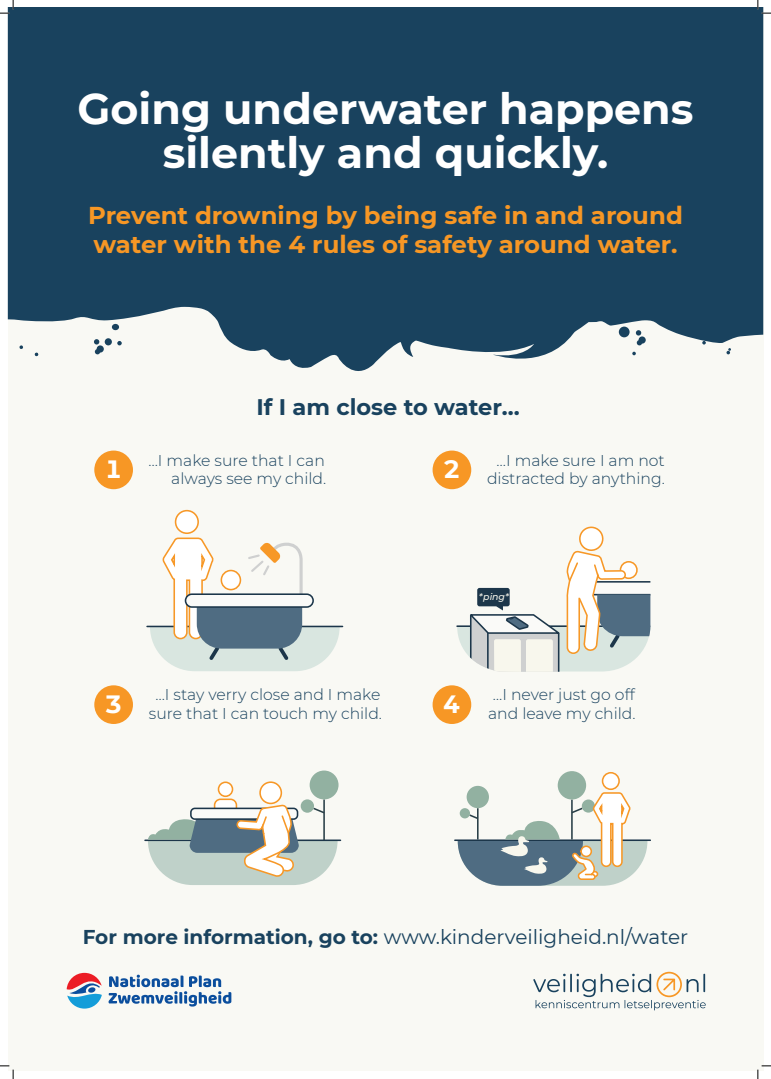
<style>
.page{position:relative;width:771px;height:1079px;background:#fff}
.page>*{position:absolute;margin:0;border:0;box-sizing:border-box;transform-origin:0 0}
.t1{font:700 42.75px/43.9px "Montserrat";color:#fff;text-align:center}
.t2{font:700 25px "Montserrat";color:#fff}
.t3{font:700 24.38px/29.2px "Montserrat";color:#f79725}
.t4{font:700 22.5px "Montserrat";color:#19425e}
.t5{font:20px "Montserrat";color:#19425e}
.t6{font:300 15.62px/18.8px "Montserrat";color:#19425e;text-align:right}
.t7{font:italic 500 9.38px "Montserrat";color:#f8f7ed}
.s1{font-weight:700}
</style>
<div class="page">
<div style="left:8px;top:8px;width:755px;height:1063px;background:#f9f9f4"></div>
<svg style="left:8px;top:8px;width:755px;height:363px;background:#2d526b"></svg>
<svg style="left:726px;top:348px;width:4px;height:6px"></svg>
<svg style="left:635px;top:330px;width:10px;height:15px"></svg>
<svg style="left:533px;top:971px;width:172px;height:39px"></svg>
<div style="left:94px;top:450px;width:39px;height:39px;background:#f79725;border-radius:50%"></div>
<div style="left:432px;top:450px;width:39px;height:39px;background:#f79725;border-radius:50%"></div>
<div style="left:94px;top:685px;width:39px;height:39px;background:#f79725;border-radius:50%"></div>
<div style="left:432px;top:685px;width:39px;height:39px;background:#f79725;border-radius:50%"></div>
<hr style="left:147px;top:625px;width:195px;height:2px;background:#1c364a">
<div style="left:175px;top:510px;width:23px;height:23px;background:#fff;border-radius:50%"></div>
<div style="left:175px;top:510px;width:24px;height:24px;border:2px solid #f79827;border-radius:50%"></div>
<svg style="left:150px;top:537px;width:189px;height:134px"></svg>
<hr style="left:145px;top:839px;width:195px;height:2px;background:#1c364a">
<div style="left:218px;top:781px;width:15px;height:16px;background:#fff;border:2px solid #f79827;border-radius:50%"></div>
<div style="left:214px;top:799px;width:22px;height:30px;background:#fff;border-radius:6px"></div>
<div style="left:214px;top:798px;width:23px;height:31px;border:2px solid #f79827;border-radius:6px"></div>
<hr style="left:323px;top:799px;width:2px;height:41px;background:#293f47">
<div style="left:309px;top:770px;width:29px;height:29px;background:#92b1a1;border-radius:50%"></div>
<div style="left:300px;top:799px;width:14px;height:13px;background:#92b1a1;border-radius:50%"></div>
<div style="left:259px;top:781px;width:23px;height:23px;background:#fff;border:2px solid #f79827;border-radius:50%"></div>
<svg style="left:148px;top:805px;width:189px;height:80px"></svg>
<svg style="left:457px;top:526px;width:193px;height:146px"></svg>
<hr style="left:454px;top:839px;width:196px;height:2px;background:#1c364a">
<div style="left:466px;top:786px;width:23px;height:22px;background:#92b1a1;border-radius:50%"></div>
<div style="left:557px;top:771px;width:29px;height:28px;background:#92b1a1;border-radius:50%"></div>
<div style="left:602px;top:772px;width:17px;height:17px;background:#fff;border-radius:50%"></div>
<div style="left:601px;top:772px;width:18px;height:18px;border:2px solid #f79827;border-radius:50%"></div>
<svg style="left:457px;top:791px;width:190px;height:94px"></svg>
<div style="left:580px;top:845px;width:12px;height:12px;background:#fff;border:2px solid #f79827;border-radius:50%"></div>
<svg style="left:108px;top:974px;width:123px;height:32px"></svg>
<svg style="left:67px;top:973px;width:35px;height:35px"></svg>
<svg style="left:0;top:0;width:14px;height:14px"></svg>
<svg style="left:0;top:1065px;width:14px;height:14px"></svg>
<svg style="left:757px;top:0;width:13px;height:14px"></svg>
<svg style="left:757px;top:1065px;width:13px;height:14px"></svg>
<h1 class="t1" style="left:77px;top:85px;width:617px">Going underwater happens silently and quickly.</h1>
<h3 class="t3" style="left:88px;top:200px;width:596px">Prevent drowning by being safe in and around water with the 4 rules of safety around water.</h3>
<h3 class="t4" style="left:256px;top:390px;width:265px">If I am close to water…</h3>
<p class="t6" style="left:148px;top:450px;width:179px">…I make sure that I can always see my child.</p>
<h2 class="t2" style="left:105px;top:451px;width:19px">1</h2>
<h2 class="t2" style="left:443px;top:451px;width:19px">2</h2>
<p class="t6" style="left:487px;top:450px;width:179px">…I make sure I am not distracted by anything.</p>
<p class="t7" style="left:478px;top:590px;width:32px">*ping*</p>
<p class="t6" style="left:149px;top:685px;width:234px;text-align:center">…I stay verry close and I make sure that I can touch my child.</p>
<h2 class="t2" style="left:105px;top:686px;width:19px">3</h2>
<h2 class="t2" style="left:443px;top:686px;width:19px">4</h2>
<p class="t6" style="left:488px;top:685px;width:149px;text-align:left">…I never just go off and leave my child.</p>
<p class="t5" style="left:83px;top:923px;width:606px"><span class="s1">For more information, go to:</span> www.kinderveiligheid.nl/water</p>
</div>
